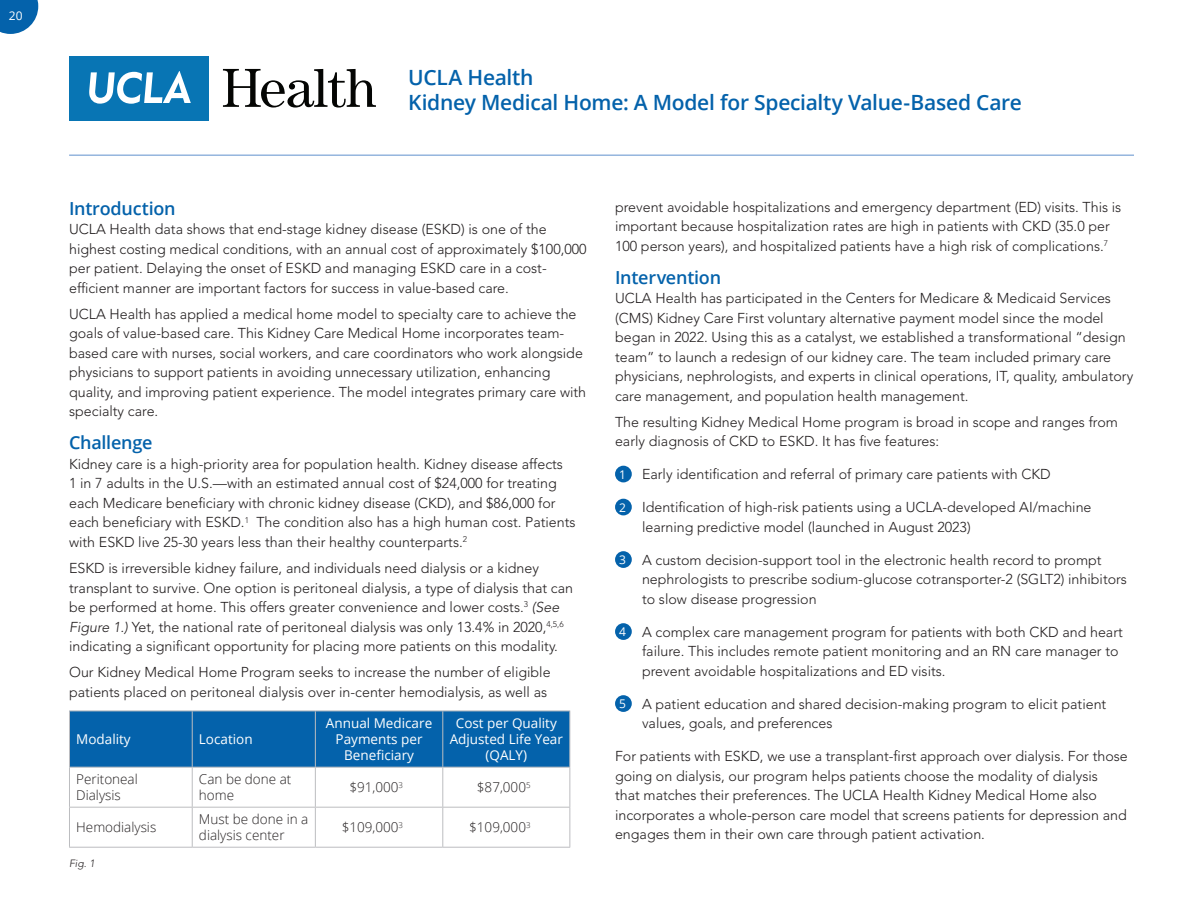
<style>
.page{position:relative;width:1188px;height:918px;background:#fff}
.page>*{position:absolute;margin:0;border:0;box-sizing:border-box;transform-origin:0 0}
.t1{font:600 21px "Open Sans";letter-spacing:-.015em;color:#0462ab}
.t2{font:600 18px "Open Sans";letter-spacing:-.015em;color:#0462ab}
.t3{font:300 14.25px/19.5px "Avenir LT Std";color:#231f20}
.t4{font:300 13.5px/16.2px "Open Sans";color:#231f20}
.t5{font:13.5px/16.2px "Open Sans";color:#fff;text-align:center}
.t6{font:12px "Open Sans";color:#fff}
.t7{font:italic 300 10.5px "Avenir LT Std";color:#231f20}
.s1{font-style:italic}
</style>
<div class="page">
<div style="left:69px;top:56px;width:139px;height:64px;background:#0875b4"></div>
<svg style="left:89px;top:71px;width:102px;height:33px"></svg>
<svg style="left:223px;top:69px;width:153px;height:39px"></svg>
<div style="left:615px;top:466px;width:17px;height:16px;background:#0462ab;border-radius:50%"></div>
<div style="left:615px;top:499px;width:17px;height:16px;background:#0462ab;border-radius:50%"></div>
<div style="left:615px;top:551px;width:17px;height:17px;background:#0462ab;border-radius:50%"></div>
<div style="left:615px;top:623px;width:17px;height:17px;background:#0462ab;border-radius:50%"></div>
<div style="left:615px;top:695px;width:17px;height:17px;background:#0462ab;border-radius:50%"></div>
<hr style="left:69px;top:154px;width:1065px;height:2px;background:#95b5de">
<div style="left:70px;top:712px;width:499px;height:55px;background:#0462ab"></div>
<hr style="left:69px;top:711px;width:123px;height:1px;background:#bcbdc0">
<hr style="left:69px;top:711px;width:1px;height:56px;background:#bcbdc0">
<hr style="left:192px;top:711px;width:123px;height:1px;background:#bcbdc0">
<hr style="left:192px;top:711px;width:1px;height:56px;background:#bcbdc0">
<hr style="left:315px;top:711px;width:128px;height:1px;background:#bcbdc0">
<hr style="left:315px;top:711px;width:1px;height:56px;background:#bcbdc0">
<hr style="left:443px;top:711px;width:127px;height:1px;background:#bcbdc0">
<hr style="left:442px;top:711px;width:1px;height:56px;background:#bcbdc0">
<hr style="left:569px;top:711px;width:1px;height:56px;background:#bcbdc0">
<hr style="left:69px;top:767px;width:123px;height:1px;background:#bcbdc0">
<hr style="left:69px;top:768px;width:1px;height:39px;background:#bcbdc0">
<hr style="left:192px;top:767px;width:123px;height:1px;background:#bcbdc0">
<hr style="left:192px;top:768px;width:1px;height:39px;background:#bcbdc0">
<hr style="left:315px;top:767px;width:128px;height:1px;background:#bcbdc0">
<hr style="left:315px;top:768px;width:1px;height:39px;background:#bcbdc0">
<hr style="left:443px;top:767px;width:127px;height:1px;background:#bcbdc0">
<hr style="left:442px;top:768px;width:1px;height:39px;background:#bcbdc0">
<hr style="left:569px;top:768px;width:1px;height:39px;background:#bcbdc0">
<hr style="left:69px;top:807px;width:123px;height:1px;background:#bcbdc0">
<hr style="left:69px;top:808px;width:1px;height:39px;background:#bcbdc0">
<hr style="left:192px;top:807px;width:123px;height:1px;background:#bcbdc0">
<hr style="left:192px;top:808px;width:1px;height:39px;background:#bcbdc0">
<hr style="left:315px;top:807px;width:128px;height:1px;background:#bcbdc0">
<hr style="left:315px;top:808px;width:1px;height:39px;background:#bcbdc0">
<hr style="left:443px;top:807px;width:127px;height:1px;background:#bcbdc0">
<hr style="left:442px;top:808px;width:1px;height:39px;background:#bcbdc0">
<hr style="left:569px;top:808px;width:1px;height:39px;background:#bcbdc0">
<hr style="left:69px;top:847px;width:123px;height:1px;background:#bcbdc0">
<hr style="left:192px;top:847px;width:123px;height:1px;background:#bcbdc0">
<hr style="left:315px;top:847px;width:128px;height:1px;background:#bcbdc0">
<hr style="left:443px;top:847px;width:127px;height:1px;background:#bcbdc0">
<svg style="left:0;top:0;width:38px;height:34px"></svg>
<p class="t6" style="left:9px;top:7px;width:15px">20</p>
<p class="t1" style="left:408px;top:63px;width:127px">UCLA Health</p>
<p class="t1" style="left:408px;top:88px;width:615px">Kidney Medical Home: A Model for Specialty Value-Based Care</p>
<p class="t2" style="left:69px;top:196px;width:108px">Introduction</p>
<p class="t3" style="left:69px;top:220px;width:519px">UCLA Health data shows that end-stage kidney disease (ESKD) is one of the highest costing medical conditions, with an annual cost of approximately $100,000 per patient. Delaying the onset of ESKD and managing ESKD care in a cost&shy;efficient manner are important factors for success in value-based care.</p>
<p class="t3" style="left:69px;top:304px;width:519px">UCLA Health has applied a medical home model to specialty care to achieve the goals of value-based care. This Kidney Care Medical Home incorporates team&shy;based care with nurses, social workers, and care coordinators who work alongside physicians to support patients in avoiding unnecessary utilization, enhancing quality, and improving patient experience. The model integrates primary care with specialty care.</p>
<p class="t2" style="left:69px;top:431px;width:85px">Challenge</p>
<p class="t3" style="left:69px;top:454px;width:508px">Kidney care is a high-priority area for population health. Kidney disease affects<br>1 in 7 adults in the U. S.—with an estimated annual cost of $24,000 for treating each Medicare beneficiary with chronic kidney disease (CKD), and $86,000 for each beneficiary with ESKD. <sup>1</sup> The condition also has a high human cost. Patients with ESKD live 25-30 years less than their healthy counterparts. <sup>2</sup></p>
<p class="t3" style="left:69px;top:559px;width:505px">ESKD is irreversible kidney failure, and individuals need dialysis or a kidney transplant to survive. One option is peritoneal dialysis, a type of dialysis that can be performed at home. This offers greater convenience and lower costs. <sup>3</sup> <span class="s1">(See Figure 1.)</span> Yet, the national rate of peritoneal dialysis was only 13.4% in 2020,<sup>4,5,6 </sup>indicating a significant opportunity for placing more patients on this modality.</p>
<p class="t3" style="left:69px;top:663px;width:483px">Our Kidney Medical Home Program seeks to increase the number of eligible patients placed on peritoneal dialysis over in-center hemodialysis, as well as</p>
<p class="t5" style="left:76px;top:731px;width:56px">Modality</p>
<p class="t5" style="left:199px;top:731px;width:55px">Location</p>
<p class="t5" style="left:326px;top:715px;width:108px">Annual Medicare<br>Payments per<br>Beneficiary</p>
<p class="t5" style="left:450px;top:715px;width:115px">Cost per Quality<br>Adjusted Life Year (QALY)</p>
<p class="t4" style="left:76px;top:771px;width:63px">Peritoneal<br>Dialysis</p>
<p class="t4" style="left:199px;top:771px;width:94px">Can be done at home</p>
<p class="t4" style="left:349px;top:779px;width:55px">$91,000<sup>3</sup></p>
<p class="t4" style="left:477px;top:779px;width:55px">$87,000<sup>5</sup></p>
<p class="t4" style="left:76px;top:819px;width:82px">Hemodialysis</p>
<p class="t4" style="left:199px;top:811px;width:111px">Must be done in a dialysis center</p>
<p class="t4" style="left:342px;top:819px;width:63px">$109,000<sup>3</sup></p>
<p class="t4" style="left:469px;top:819px;width:63px">$109,000<sup>3</sup></p>
<p class="t7" style="left:69px;top:858px;width:27px">Fig. 1</p>
<p class="t3" style="left:615px;top:197px;width:508px">prevent avoidable hospitalizations and emergency department (ED) visits. This is important because hospitalization rates are high in patients with CKD (35.0 per<br>100 person years), and hospitalized patients have a high risk of complications. <sup>7</sup></p>
<p class="t2" style="left:615px;top:265px;width:108px">Intervention</p>
<p class="t3" style="left:615px;top:289px;width:520px">UCLA Health has participated in the Centers for Medicare &amp; Medicaid Services (CMS) Kidney Care First voluntary alternative payment model since the model began in 2022. Using this as a catalyst, we established a transformational “design team” to launch a redesign of our kidney care. The team included primary care physicians, nephrologists, and experts in clinical operations, IT, quality, ambulatory care management, and population health management.</p>
<p class="t3" style="left:615px;top:412px;width:504px">The resulting Kidney Medical Home program is broad in scope and ranges from early diagnosis of CKD to ESKD. It has five features:</p>
<p class="t6" style="left:619px;top:466px;width:8px">1</p>
<p class="t3" style="left:642px;top:465px;width:410px">Early identification and referral of primary care patients with CKD</p>
<p class="t6" style="left:619px;top:499px;width:8px">2</p>
<p class="t3" style="left:642px;top:498px;width:451px">Identification of high-risk patients using a UCLA-developed AI/machine learning predictive model (launched in August 2023)</p>
<p class="t6" style="left:619px;top:552px;width:8px">3</p>
<p class="t3" style="left:642px;top:550px;width:487px">A custom decision-support tool in the electronic health record to prompt nephrologists to prescribe sodium-glucose cotransporter-2 (SGLT2) inhibitors to slow disease progression</p>
<p class="t6" style="left:619px;top:624px;width:8px">4</p>
<p class="t3" style="left:642px;top:622px;width:482px">A complex care management program for patients with both CKD and heart failure. This includes remote patient monitoring and an RN care manager to prevent avoidable hospitalizations and ED visits.</p>
<p class="t6" style="left:619px;top:696px;width:8px">5</p>
<p class="t3" style="left:642px;top:694px;width:466px">A patient education and shared decision-making program to elicit patient values, goals, and preferences</p>
<p class="t3" style="left:615px;top:747px;width:514px">For patients with ESKD, we use a transplant-first approach over dialysis. For those going on dialysis, our program helps patients choose the modality of dialysis<br>that matches their preferences. The UCLA Health Kidney Medical Home also incorporates a whole-person care model that screens patients for depression and engages them in their own care through patient activation.</p>
</div>
